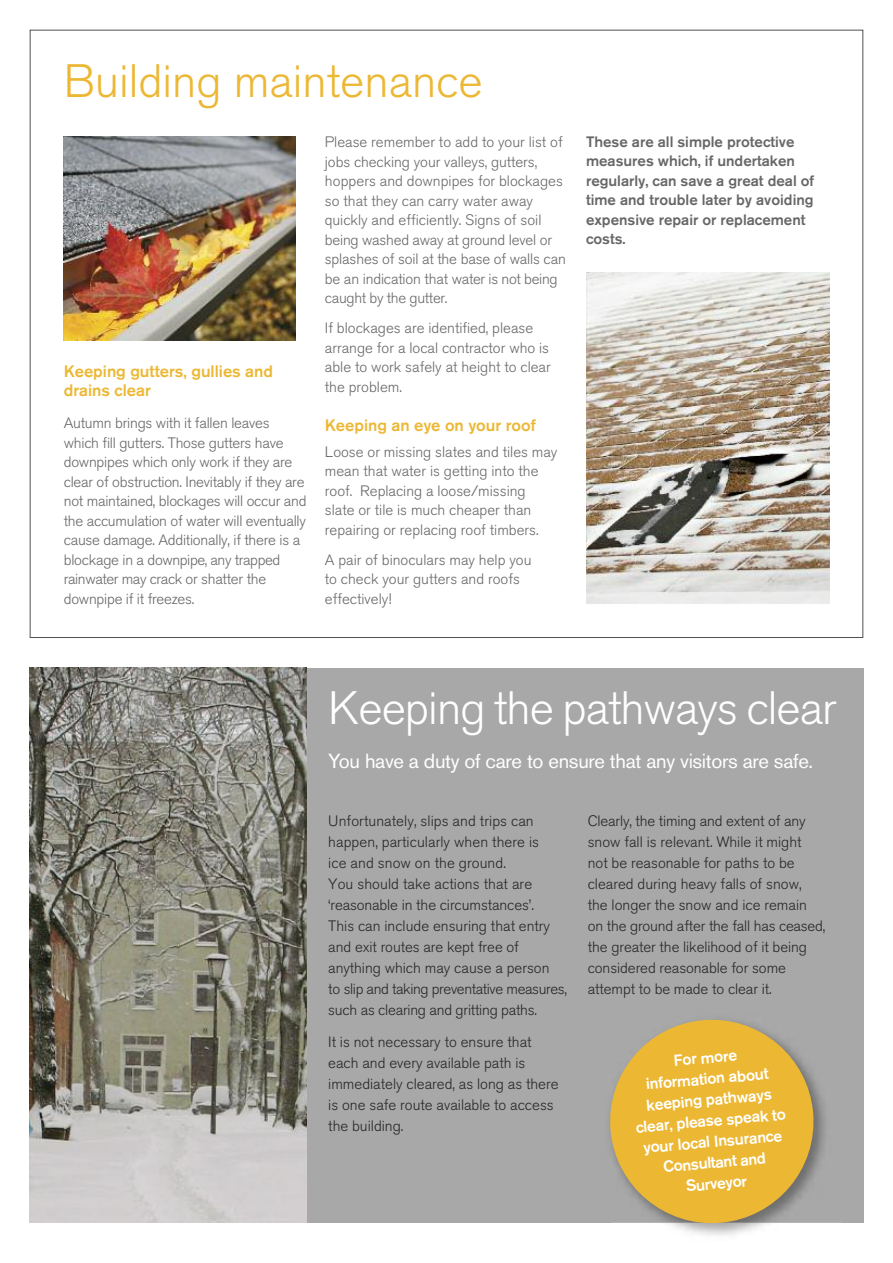
<style>
.page{position:relative;width:893px;height:1263px;background:#fff}
.page>*{position:absolute;margin:0;border:0;box-sizing:border-box;transform-origin:0 0}
.t1{font:300 46.5px "Akzidenz Grotesk BQ";letter-spacing:-.02em;color:#fff}
.t2{font:300 46.5px "Akzidenz Grotesk BQ";color:#ecb834}
.t3{font:20.25px "Akzidenz Grotesk BQ";letter-spacing:-.015em;color:#fff}
.t4{font:500 16.5px/19.5px "Akzidenz Grotesk BQ";color:#ecb834}
.t5{font:500 15.75px/21px "Akzidenz Grotesk BQ";color:#fff;text-align:center}
.t6{font:300 15px/19.5px "Akzidenz Grotesk BQ";letter-spacing:-.005em;color:#686768}
.t7{font:300 15px/21px "Akzidenz Grotesk BQ";color:#272627}
.t8{font:500 15px/19.5px "Akzidenz Grotesk BQ";color:#686768}
</style>
<div class="page">
<img style="left:64px;top:136px;width:232px;height:205px">
<div style="left:30px;top:668px;width:833px;height:554px;background:#a9a8a9"></div>
<img style="left:587px;top:272px;width:242px;height:332px">
<img style="left:30px;top:668px;width:276px;height:554px">
<svg style="left:606px;top:1015px;width:212px;height:212px"></svg>
<h1 class="t2" style="left:64px;top:61px;width:420px">Building maintenance</h1>
<p class="t4" style="left:64px;top:361px;width:211px">Keeping gutters, gullies and drains clear</p>
<p class="t6" style="left:64px;top:415px;width:244px">Autumn brings with it fallen leaves which fill gutters. Those gutters have downpipes which only work if they are clear of obstruction. Inevitably if they are not maintained, blockages will occur and the accumulation of water will eventually cause damage. Additionally, if there is a blockage in a downpipe, any trapped rainwater may crack or shatter the downpipe if it freezes.</p>
<p class="t6" style="left:325px;top:133px;width:242px">Please remember to add to your list of jobs checking your valleys, gutters, hoppers and downpipes for blockages so that they can carry water away quickly and efficiently. Signs of soil being washed away at ground level or splashes of soil at the base of walls can be an indication that water is not being caught by the gutter.</p>
<p class="t6" style="left:325px;top:320px;width:227px">If blockages are identified, please arrange for a local contractor who is able to work safely at height to clear the problem.</p>
<p class="t4" style="left:325px;top:415px;width:213px">Keeping an eye on your roof</p>
<p class="t6" style="left:325px;top:443px;width:234px">Loose or missing slates and tiles may mean that water is getting into the roof. Replacing a loose/missing slate or tile is much cheaper than repairing or replacing roof timbers.</p>
<p class="t6" style="left:325px;top:551px;width:208px">A pair of binoculars may help you to check your gutters and roofs effectively!</p>
<p class="t8" style="left:586px;top:131px;width:230px">These are all simple protective measures which, if undertaken regularly, can save a great deal of time and trouble later by avoiding expensive repair or replacement costs.</p>
<h1 class="t1" style="left:328px;top:688px;width:510px">Keeping the pathways clear</h1>
<h2 class="t3" style="left:328px;top:754px;width:486px">You have a duty of care to ensure that any visitors are safe.</h2>
<p class="t7" style="left:328px;top:811px;width:240px">Unfortunately, slips and trips can happen, particularly when there is<br>ice and snow on the ground.<br>You should take actions that are ‘reasonable in the circumstances’.<br>This can include ensuring that entry and exit routes are kept free of anything which may cause a person<br>to slip and taking preventative measures, such as clearing and gritting paths.</p>
<p class="t7" style="left:328px;top:1032px;width:232px">It is not necessary to ensure that each and every available path is immediately cleared, as long as there is one safe route available to access the building.</p>
<p class="t7" style="left:588px;top:811px;width:239px">Clearly, the timing and extent of any snow fall is relevant. While it might not be reasonable for paths to be cleared during heavy falls of snow, the longer the snow and ice remain on the ground after the fall has ceased, the greater the likelihood of it being considered reasonable for some attempt to be made to clear it.</p>
<p class="t5" style="left:629px;top:1053px;width:152px;rotate:-5deg">For more<br>information about keeping pathways clear, please speak to your local Insurance<br>Consultant and<br>Surveyor</p>
</div>
